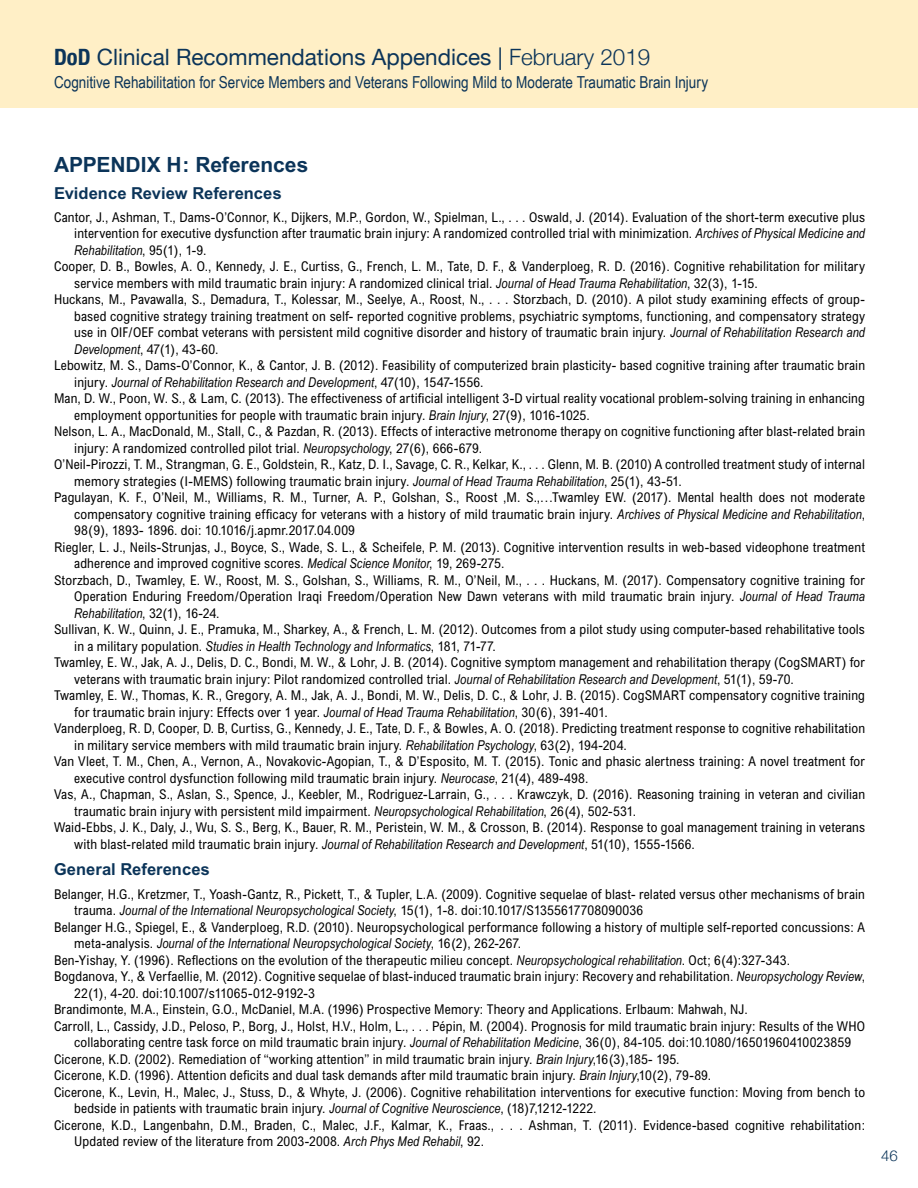
<style>
.page{position:relative;width:918px;height:1188px;background:#fff}
.page>*{position:absolute;margin:0;border:0;box-sizing:border-box;transform-origin:0 0}
.t1{font:22.5px "Helvetica Neue";color:#0b3459}
.body{font:700 21px "Arial";letter-spacing:-.005em;color:#0b3459}
.t2{font:16.5px "Arial Narrow";color:#0b3459}
.headers{font:700 16.5px "Arial";color:#0b3459}
.t3{font:300 15px "Helvetica Neue";color:#0b3459}
.References{font:condensed 13.5px/16.5px "Arial";letter-spacing:.01em;color:#000}
.s1{font-weight:700;font-stretch:condensed}
.s2{font-weight:300}
.s3{font-family:"Arial Narrow";font-style:italic;font-stretch:normal}
</style>
<div class="page">
<div style="left:0;top:0;width:918px;height:108px;background:#ffefc6"></div>
<h1 class="t1" style="left:54px;top:41px;width:598px"><span class="s1">DoD</span> Clinical Recommendations Appendices | <span class="s2">February 2019</span></h1>
<p class="t2" style="left:54px;top:70px;width:656px">Cognitive Rehabilitation for Service Members and Veterans Following Mild to Moderate Traumatic Brain Injury</p>
<p class="body" style="left:54px;top:152px;width:256px">APPENDIX H: References</p>
<p class="headers" style="left:54px;top:183px;width:229px">Evidence Review References</p>
<p class="References" style="left:74px;top:209px;width:792px;text-align:justify;text-indent:-20px">Cantor, J., Ashman, T., Dams-O’Connor, K., Dijkers, M.P., Gordon, W., Spielman, L., . . . Oswald, J. (2014). Evaluation of the short-term executive plus intervention for executive dysfunction after traumatic brain injury: A randomized controlled trial with minimization. <span class="s3">Archives of Physical Medicine and Rehabilitation</span>, 95(1), 1-9.</p>
<p class="References" style="left:74px;top:258px;width:792px;text-indent:-20px">Cooper, D. B., Bowles, A. O., Kennedy, J. E., Curtiss, G., French, L. M., Tate, D. F., &amp; Vanderploeg, R. D. (2016). Cognitive rehabilitation for military service members with mild traumatic brain injury: A randomized clinical trial. <span class="s3">Journal of Head Trauma Rehabilitation</span>, 32(3), 1-15.</p>
<p class="References" style="left:74px;top:291px;width:792px;text-align:justify;text-indent:-20px">Huckans, M., Pavawalla, S., Demadura, T., Kolessar, M., Seelye, A., Roost, N., . . . Storzbach, D. (2010). A pilot study examining effects of group&shy;based cognitive strategy training treatment on self- reported cognitive problems, psychiatric symptoms, functioning, and compensatory strategy use in OIF/OEF combat veterans with persistent mild cognitive disorder and history of traumatic brain injury. <span class="s3">Journal of Rehabilitation Research and Development</span>, 47(1), 43-60.</p>
<p class="References" style="left:74px;top:357px;width:792px;text-indent:-20px">Lebowitz, M. S., Dams-O’Connor, K., &amp; Cantor, J. B. (2012). Feasibility of computerized brain plasticity- based cognitive training after traumatic brain injury. <span class="s3">Journal of Rehabilitation Research and Development</span>, 47(10), 1547-1556.</p>
<p class="References" style="left:74px;top:390px;width:792px;text-indent:-20px">Man, D. W., Poon, W. S., &amp; Lam, C. (2013). The effectiveness of artificial intelligent 3-D virtual reality vocational problem-solving training in enhancing employment opportunities for people with traumatic brain injury. <span class="s3">Brain Injury</span>, 27(9), 1016-1025.</p>
<p class="References" style="left:74px;top:423px;width:792px;text-indent:-20px">Nelson, L. A., MacDonald, M., Stall, C., &amp; Pazdan, R. (2013). Effects of interactive metronome therapy on cognitive functioning after blast-related brain injury: A randomized controlled pilot trial. <span class="s3">Neuropsychology</span>, 27(6), 666-679.</p>
<p class="References" style="left:74px;top:456px;width:792px;text-indent:-20px">O’Neil-Pirozzi, T. M., Strangman, G. E., Goldstein, R., Katz, D. I., Savage, C. R., Kelkar, K., . . . Glenn, M. B. (2010) A controlled treatment study of internal memory strategies (I-MEMS) following traumatic brain injury. <span class="s3">Journal of Head Trauma Rehabilitation</span>, 25(1), 43-51.</p>
<p class="References" style="left:74px;top:489px;width:792px;text-align:justify;text-indent:-20px">Pagulayan, K. F., O’Neil, M., Williams, R. M., Turner, A. P., Golshan, S., Roost ,M. S.,…Twamley EW. (2017). Mental health does not moderate compensatory cognitive training efficacy for veterans with a history of mild traumatic brain injury. <span class="s3">Archives of Physical Medicine and Rehabilitation</span>, 98(9), 1893- 1896. doi: 10.1016/j.apmr.2017.04.009</p>
<p class="References" style="left:74px;top:539px;width:792px;text-indent:-20px">Riegler, L. J., Neils-Strunjas, J., Boyce, S., Wade, S. L., &amp; Scheifele, P. M. (2013). Cognitive intervention results in web-based videophone treatment adherence and improved cognitive scores. <span class="s3">Medical Science Monitor</span>, 19, 269-275.</p>
<p class="References" style="left:74px;top:572px;width:792px;text-align:justify;text-indent:-20px">Storzbach, D., Twamley, E. W., Roost, M. S., Golshan, S., Williams, R. M., O’Neil, M., . . . Huckans, M. (2017). Compensatory cognitive training for Operation Enduring Freedom/Operation Iraqi Freedom/Operation New Dawn veterans with mild traumatic brain injury. <span class="s3">Journal of Head Trauma Rehabilitation</span>, 32(1), 16-24.</p>
<p class="References" style="left:74px;top:621px;width:792px;text-indent:-20px">Sullivan, K. W., Quinn, J. E., Pramuka, M., Sharkey, A., &amp; French, L. M. (2012). Outcomes from a pilot study using computer-based rehabilitative tools in a military population. <span class="s3">Studies in Health Technology and Informatics</span>, 181, 71-77.</p>
<p class="References" style="left:74px;top:654px;width:792px;text-indent:-20px">Twamley, E. W., Jak, A. J., Delis, D. C., Bondi, M. W., &amp; Lohr, J. B. (2014). Cognitive symptom management and rehabilitation therapy (CogSMART) for veterans with traumatic brain injury: Pilot randomized controlled trial. <span class="s3">Journal of Rehabilitation Research and Development</span>, 51(1), 59-70.</p>
<p class="References" style="left:74px;top:687px;width:792px;text-indent:-20px">Twamley, E. W., Thomas, K. R., Gregory, A. M., Jak, A. J., Bondi, M. W., Delis, D. C., &amp; Lohr, J. B. (2015). CogSMART compensatory cognitive training for traumatic brain injury: Effects over 1 year. <span class="s3">Journal of Head Trauma Rehabilitation</span>, 30(6), 391-401.</p>
<p class="References" style="left:74px;top:720px;width:792px;text-indent:-20px">Vanderploeg, R. D, Cooper, D. B, Curtiss, G., Kennedy, J. E., Tate, D. F., &amp; Bowles, A. O. (2018). Predicting treatment response to cognitive rehabilitation in military service members with mild traumatic brain injury. <span class="s3">Rehabilitation Psychology</span>, 63(2), 194-204.</p>
<p class="References" style="left:74px;top:753px;width:792px;text-indent:-20px">Van Vleet, T. M., Chen, A., Vernon, A., Novakovic-Agopian, T., &amp; D’Esposito, M. T. (2015). Tonic and phasic alertness training: A novel treatment for executive control dysfunction following mild traumatic brain injury. <span class="s3">Neurocase</span>, 21(4), 489-498.</p>
<p class="References" style="left:74px;top:786px;width:792px;text-indent:-20px">Vas, A., Chapman, S., Aslan, S., Spence, J., Keebler, M., Rodriguez-Larrain, G., . . . Krawczyk, D. (2016). Reasoning training in veteran and civilian traumatic brain injury with persistent mild impairment. <span class="s3">Neuropsychological Rehabilitation</span>, 26(4), 502-531.</p>
<p class="References" style="left:74px;top:819px;width:792px;text-indent:-20px">Waid-Ebbs, J. K., Daly, J., Wu, S. S., Berg, K., Bauer, R. M., Peristein, W. M., &amp; Crosson, B. (2014). Response to goal management training in veterans with blast-related mild traumatic brain injury. <span class="s3">Journal of Rehabilitation Research and Development</span>, 51(10), 1555-1566.</p>
<p class="headers" style="left:54px;top:860px;width:157px">General References</p>
<p class="References" style="left:74px;top:885px;width:792px;text-indent:-20px">Belanger, H.G., Kretzmer, T., Yoash-Gantz, R., Pickett, T., &amp; Tupler, L.A. (2009). Cognitive sequelae of blast- related versus other mechanisms of brain trauma. <span class="s3">Journal of the International Neuropsychological Society</span>, 15(1), 1-8. doi:10.1017/S1355617708090036</p>
<p class="References" style="left:74px;top:918px;width:792px;text-indent:-20px">Belanger H.G., Spiegel, E., &amp; Vanderploeg, R.D. (2010). Neuropsychological performance following a history of multiple self-reported concussions: A meta-analysis. <span class="s3">Journal of the International Neuropsychological Society</span>, 16(2), 262-267.</p>
<p class="References" style="left:54px;top:951px;width:738px">Ben-Yishay, Y. (1996). Reflections on the evolution of the therapeutic milieu concept. <span class="s3">Neuropsychological rehabilitation</span>. Oct; 6(4):327-343.</p>
<p class="References" style="left:74px;top:968px;width:792px;text-indent:-20px">Bogdanova, Y., &amp; Verfaellie, M. (2012). Cognitive sequelae of blast-induced traumatic brain injury: Recovery and rehabilitation. <span class="s3">Neuropsychology Review</span>,<br>22(1), 4-20. doi:10.1007/s11065-012-9192-3</p>
<p class="References" style="left:54px;top:1001px;width:695px">Brandimonte, M.A., Einstein, G.O., McDaniel, M.A. (1996) Prospective Memory: Theory and Applications. Erlbaum: Mahwah, NJ.</p>
<p class="References" style="left:54px;top:1017px;width:813px;text-align:center">Carroll, L., Cassidy, J.D., Peloso, P., Borg, J., Holst, H.V., Holm, L., . . . Pépin, M. (2004). Prognosis for mild traumatic brain injury: Results of the WHO collaborating centre task force on mild traumatic brain injury. <span class="s3">Journal of Rehabilitation Medicine</span>, 36(0), 84-105. doi:10.1080/16501960410023859</p>
<p class="References" style="left:54px;top:1050px;width:627px">Cicerone, K.D. (2002). Remediation of “working attention” in mild traumatic brain injury. <span class="s3">Brain Injury</span>,16(3),185- 195.</p>
<p class="References" style="left:54px;top:1067px;width:659px">Cicerone, K.D. (1996). Attention deficits and dual task demands after mild traumatic brain injury. <span class="s3">Brain Injury</span>,10(2), 79-89.</p>
<p class="References" style="left:74px;top:1083px;width:792px;text-indent:-20px">Cicerone, K., Levin, H., Malec, J., Stuss, D., &amp; Whyte, J. (2006). Cognitive rehabilitation interventions for executive function: Moving from bench to bedside in patients with traumatic brain injury. <span class="s3">Journal of Cognitive Neuroscience</span>, (18)7,1212-1222.</p>
<p class="References" style="left:74px;top:1116px;width:792px;text-indent:-20px">Cicerone, K.D., Langenbahn, D.M., Braden, C., Malec, J.F., Kalmar, K., Fraas., . . . Ashman, T. (2011). Evidence-based cognitive rehabilitation:<br>Updated review of the literature from 2003-2008. <span class="s3">Arch Phys Med Rehabil</span>, 92.</p>
<p class="t3" style="left:881px;top:1144px;width:18px">46</p>
</div>
